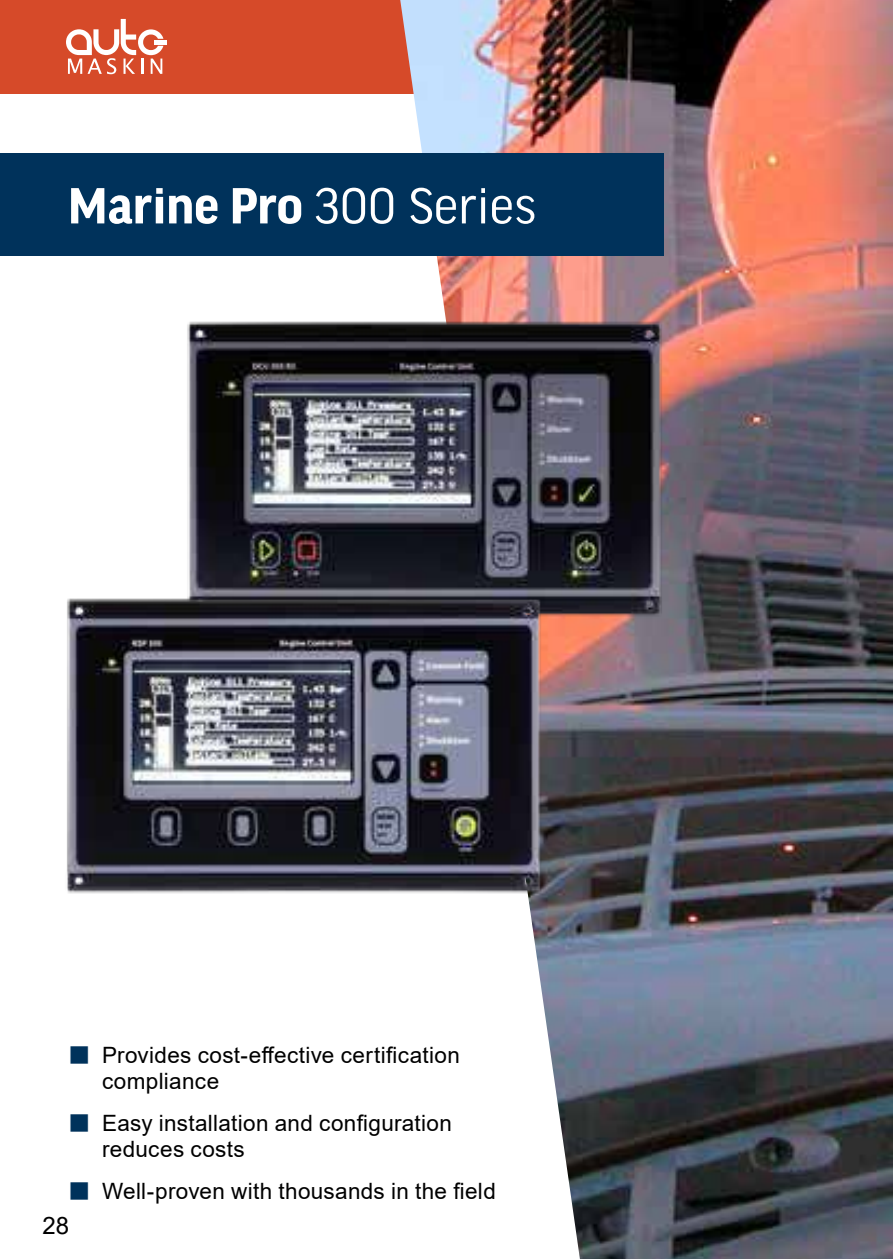
<style>
.page{position:relative;width:893px;height:1259px;background:#fff}
.page>*{position:absolute;margin:0;border:0;box-sizing:border-box;transform-origin:0 0}
.t1{font:700 54px "Good Headline Pro";color:#fff}
.t2{font:24px "Arial";color:#000}
.t3{font:22.5px/25.5px "Arial";letter-spacing:.015em;color:#000}
.s1{font-weight:400}
</style>
<div class="page">
<div style="left:0;top:0;width:400px;height:94px;background:#d64a29"></div>
<img style="left:400px;top:0;width:493px;height:1259px">
<div style="left:0;top:153px;width:663px;height:102px;background:#00325b"></div>
<img style="left:182px;top:225px;width:485px;height:486px">
<hr style="left:155px;top:40px;width:12px;height:4px;background:#fff">
<svg style="left:66px;top:19px;width:97px;height:55px"></svg>
<img style="left:67px;top:502px;width:480px;height:486px">
<h1 class="t1" style="left:68px;top:188px;width:470px">Marine Pro <span class="s1">300 Series</span></h1>
<p class="t2" style="left:43px;top:1216px;width:28px">28</p>
<p class="t3" style="left:102px;top:1042px;width:359px">Provides cost-e昀昀ective certi昀椀cation compliance</p>
<p class="t3" style="left:102px;top:1110px;width:351px">Easy installation and con昀椀guration reduces costs</p>
<p class="t3" style="left:102px;top:1178px;width:395px">Well-proven with thousands in the 昀椀eld</p>
</div>
